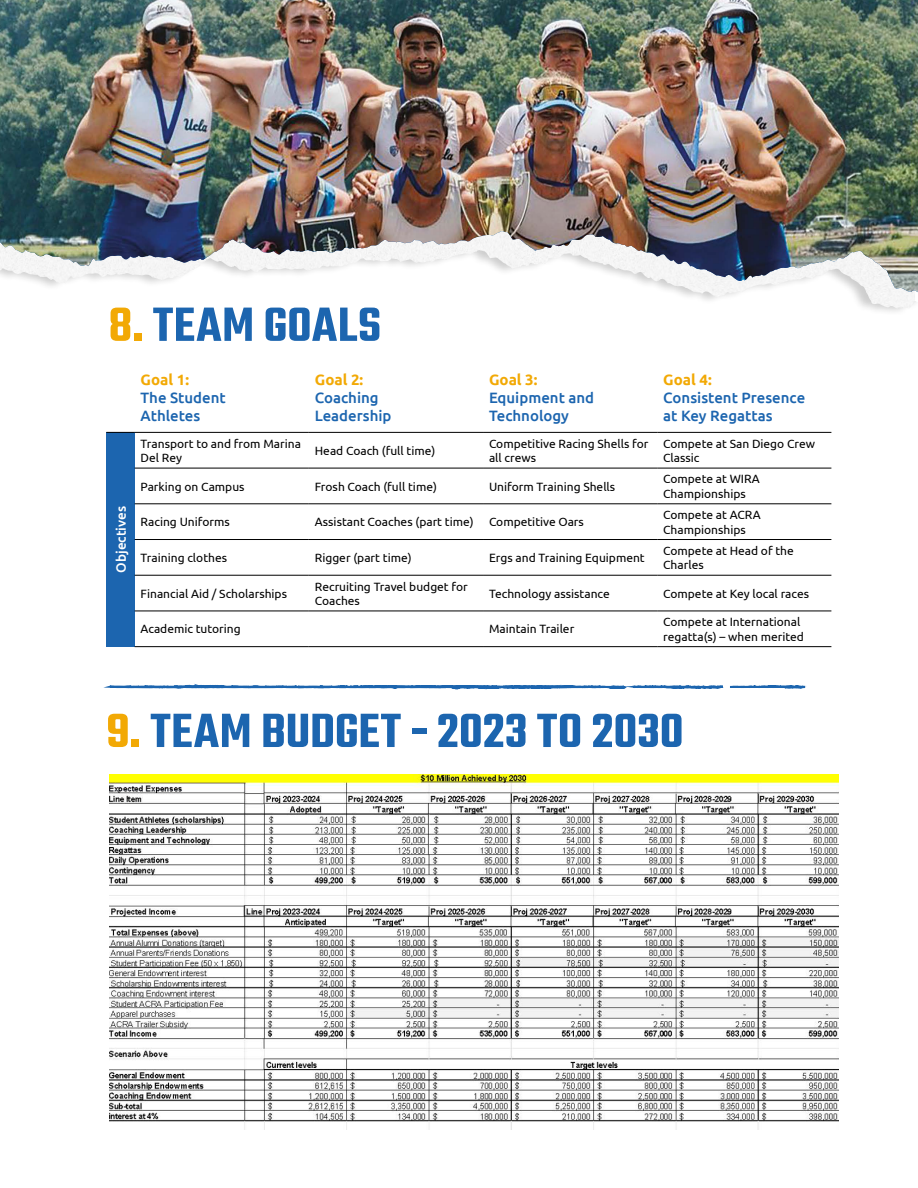
<style>
.page{position:relative;width:918px;height:1188px;background:#fff}
.page>*{position:absolute;margin:0;border:0;box-sizing:border-box;transform-origin:0 0}
.t1{font:600 52.35px "Teko";letter-spacing:.005em;color:#1c65af}
.t2{font:500 15px/18px "Ubuntu";color:#1c65af}
.t3{font:700 15px "Ubuntu";color:#f2a905}
.t4{font:500 13.5px "Ubuntu";color:#fff}
.t5{font:12px/14.4px "Ubuntu";color:#000}
.s1{color:#f2a905}
</style>
<div class="page">
<img style="left:0;top:0;width:918px;height:312px">
<img style="left:0;top:0;width:601px;height:266px">
<img style="left:110px;top:775px;width:728px;height:355px">
<svg style="left:108px;top:683px;width:698px;height:7px"></svg>
<div style="left:106px;top:432px;width:29px;height:215px;background:#1c65af"></div>
<svg style="left:106px;top:432px;width:29px;height:1px"></svg>
<hr style="left:135px;top:432px;width:174px;height:1px;background:#000">
<hr style="left:309px;top:432px;width:174px;height:1px;background:#000">
<hr style="left:483px;top:432px;width:174px;height:1px;background:#000">
<hr style="left:657px;top:432px;width:174px;height:1px;background:#000">
<hr style="left:135px;top:468px;width:174px;height:1px;background:#000">
<hr style="left:309px;top:468px;width:174px;height:1px;background:#000">
<hr style="left:483px;top:468px;width:174px;height:1px;background:#000">
<hr style="left:657px;top:468px;width:174px;height:1px;background:#000">
<hr style="left:135px;top:504px;width:174px;height:1px;background:#000">
<hr style="left:309px;top:504px;width:174px;height:1px;background:#000">
<hr style="left:483px;top:504px;width:174px;height:1px;background:#000">
<hr style="left:657px;top:504px;width:174px;height:1px;background:#000">
<hr style="left:135px;top:539px;width:174px;height:1px;background:#000">
<hr style="left:309px;top:539px;width:174px;height:1px;background:#000">
<hr style="left:483px;top:539px;width:174px;height:1px;background:#000">
<hr style="left:657px;top:539px;width:174px;height:1px;background:#000">
<hr style="left:135px;top:575px;width:174px;height:1px;background:#000">
<hr style="left:309px;top:575px;width:174px;height:1px;background:#000">
<hr style="left:483px;top:575px;width:174px;height:1px;background:#000">
<hr style="left:657px;top:575px;width:174px;height:1px;background:#000">
<hr style="left:135px;top:611px;width:174px;height:1px;background:#000">
<hr style="left:309px;top:611px;width:174px;height:1px;background:#000">
<hr style="left:483px;top:611px;width:174px;height:1px;background:#000">
<hr style="left:657px;top:611px;width:174px;height:1px;background:#000">
<hr style="left:135px;top:646px;width:174px;height:1px;background:#000">
<hr style="left:309px;top:646px;width:174px;height:1px;background:#000">
<hr style="left:483px;top:646px;width:174px;height:1px;background:#000">
<hr style="left:657px;top:646px;width:174px;height:1px;background:#000">
<h1 class="t1" style="left:108px;top:293px;width:274px"><span class="s1">8.</span> TEAM GOALS</h1>
<p class="t3" style="left:141px;top:370px;width:50px">Goal 1:</p>
<p class="t2" style="left:141px;top:388px;width:87px">The Student<br>Athletes</p>
<p class="t3" style="left:315px;top:370px;width:50px">Goal 2:</p>
<p class="t2" style="left:315px;top:388px;width:78px">Coaching<br>Leadership</p>
<p class="t3" style="left:489px;top:370px;width:50px">Goal 3:</p>
<p class="t2" style="left:489px;top:388px;width:107px">Equipment and<br>Technology</p>
<p class="t3" style="left:663px;top:370px;width:50px">Goal 4:</p>
<p class="t2" style="left:663px;top:388px;width:144px">Consistent Presence at Key Regattas</p>
<p class="t4" style="left:112px;top:573px;width:68px;rotate:-90deg">Objectives</p>
<p class="t5" style="left:141px;top:436px;width:162px">Transport to and from Marina<br>Del Rey</p>
<p class="t5" style="left:315px;top:443px;width:122px">Head Coach (full time)</p>
<p class="t5" style="left:489px;top:436px;width:161px">Competitive Racing Shells for all crews</p>
<p class="t5" style="left:663px;top:436px;width:153px">Compete at San Diego Crew<br>Classic</p>
<p class="t5" style="left:141px;top:479px;width:105px">Parking on Campus</p>
<p class="t5" style="left:315px;top:479px;width:124px">Frosh Coach (full time)</p>
<p class="t5" style="left:489px;top:479px;width:128px">Uniform Training Shells</p>
<p class="t5" style="left:663px;top:472px;width:98px">Compete at WIRA<br>Championships</p>
<p class="t5" style="left:141px;top:514px;width:91px">Racing Uniforms</p>
<p class="t5" style="left:315px;top:514px;width:160px">Assistant Coaches (part time)</p>
<p class="t5" style="left:489px;top:514px;width:96px">Competitive Oars</p>
<p class="t5" style="left:663px;top:507px;width:99px">Compete at ACRA<br>Championships</p>
<p class="t5" style="left:141px;top:550px;width:88px">Training clothes</p>
<p class="t5" style="left:315px;top:550px;width:98px">Rigger (part time)</p>
<p class="t5" style="left:489px;top:550px;width:157px">Ergs and Training Equipment</p>
<p class="t5" style="left:663px;top:543px;width:132px">Compete at Head of the<br>Charles</p>
<p class="t5" style="left:141px;top:586px;width:148px">Financial Aid / Scholarships</p>
<p class="t5" style="left:315px;top:579px;width:155px">Recruiting Travel budget for<br>Coaches</p>
<p class="t5" style="left:489px;top:586px;width:122px">Technology assistance</p>
<p class="t5" style="left:663px;top:586px;width:148px">Compete at Key local races</p>
<p class="t5" style="left:141px;top:622px;width:102px">Academic tutoring</p>
<p class="t5" style="left:489px;top:622px;width:87px">Maintain Trailer</p>
<p class="t5" style="left:663px;top:614px;width:142px">Compete at International regatta(s) – when merited</p>
<h1 class="t1" style="left:106px;top:699px;width:579px"><span class="s1">9.</span> TEAM BUDGET - 2023 TO 2030</h1>
</div>
